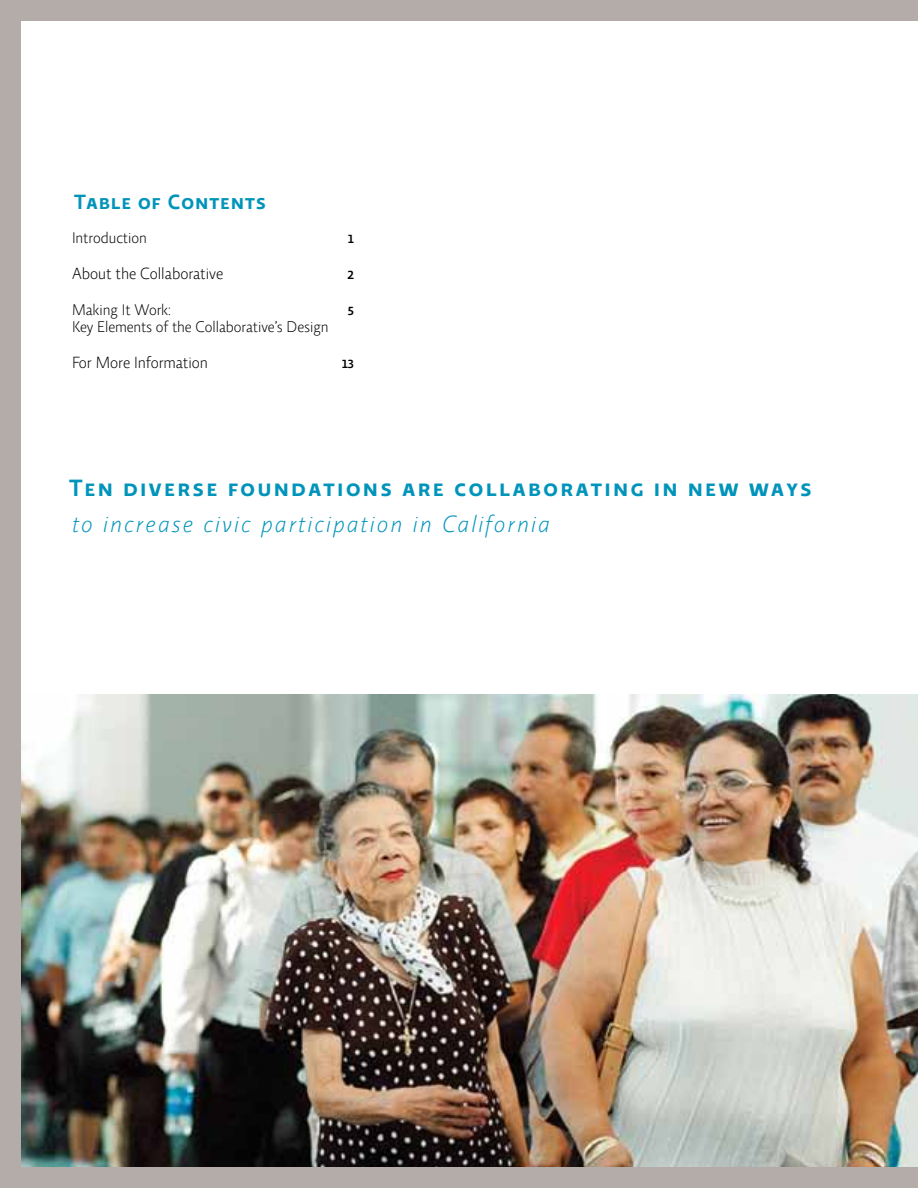
<style>
.page{position:relative;width:918px;height:1188px;background:#b3aca8}
.page>*{position:absolute;margin:0;border:0;box-sizing:border-box;transform-origin:0 0}
.t1{font:600 24px "Relato Sans OT";letter-spacing:.115em;color:#0094ba}
.t2{font:italic 300 24px "Relato Sans OT";letter-spacing:.115em;color:#0094ba}
.t3{font:600 21px "Relato Sans OT";letter-spacing:.06em;color:#0094ba}
.t4{font:300 16.5px "Relato Sans OT";color:#000}
.t5{font:300 15.75px "Relato Sans OT";color:#000}
.t6{font:600 12px "Relato Sans OT";color:#000}
</style>
<div class="page">
<div style="left:21px;top:21px;width:897px;height:674px;background:#fff"></div>
<img style="left:21px;top:695px;width:897px;height:472px">
<h2 class="t3" style="left:74px;top:189px;width:193px">Table of Contents</h2>
<p class="t5" style="left:72px;top:229px;width:76px">Introduction</p>
<p class="t6" style="left:348px;top:232px;width:7px">1</p>
<p class="t4" style="left:72px;top:264px;width:153px">About the Collaborative</p>
<p class="t6" style="left:347px;top:268px;width:8px">2</p>
<p class="t5" style="left:72px;top:301px;width:100px">Making It Work:</p>
<p class="t6" style="left:348px;top:304px;width:8px">5</p>
<p class="t5" style="left:72px;top:317px;width:258px">Key Elements of the Collaborative’s Design</p>
<p class="t4" style="left:72px;top:353px;width:138px">For More Information</p>
<p class="t6" style="left:342px;top:356px;width:13px">13</p>
<h1 class="t1" style="left:69px;top:474px;width:744px">Ten diverse foundations are collaborating in new ways</h1>
<h1 class="t2" style="left:72px;top:510px;width:479px">to increase civic participation in California</h1>
</div>
